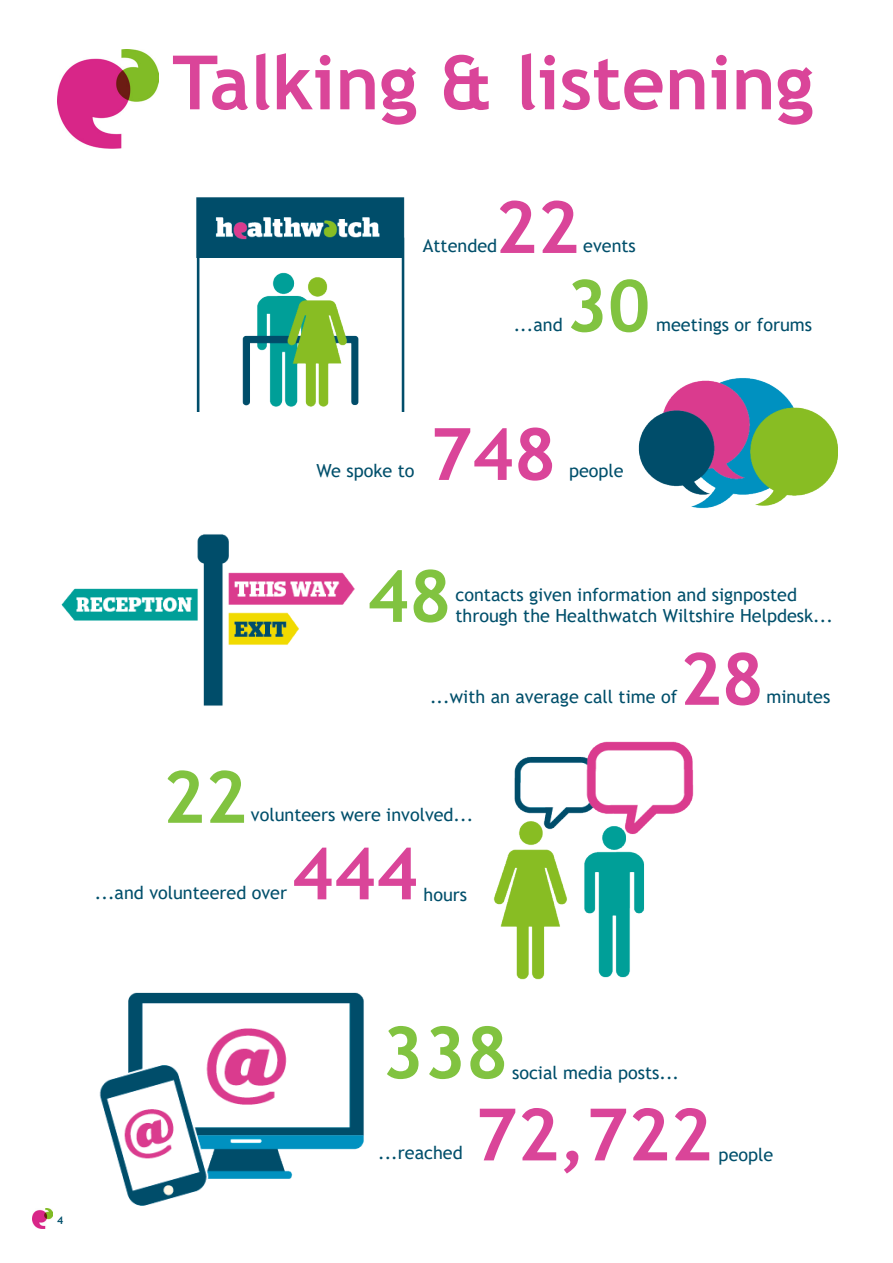
<style>
.page{position:relative;width:893px;height:1263px;background:#fff}
.page>*{position:absolute;margin:0;border:0;box-sizing:border-box;transform-origin:0 0}
.t1{font:700 75px "Trebuchet MS";color:#da4599}
.t2{font:700 72px "Trebuchet MS";color:#da4599}
.t3{font:700 72px "Trebuchet MS";color:#81c340}
.t4{font:18px "Trebuchet MS";color:#004f6b}
.t5{font:700 10.5px "Trebuchet MS";color:#004f6b}
</style>
<div class="page">
<img style="left:33px;top:1209px;width:20px;height:19px">
<img style="left:196px;top:197px;width:209px;height:215px">
<img style="left:638px;top:378px;width:199px;height:131px">
<img style="left:61px;top:534px;width:294px;height:172px">
<img style="left:493px;top:741px;width:201px;height:239px">
<img style="left:99px;top:992px;width:265px;height:214px">
<img style="left:57px;top:49px;width:101px;height:99px">
<p class="t1" style="left:172px;top:36px;width:643px">Talking &amp; listening</p>
<p class="t2" style="left:495px;top:182px;width:86px">22</p>
<p class="t4" style="left:423px;top:235px;width:76px">Attended</p>
<p class="t4" style="left:583px;top:235px;width:54px">events</p>
<p class="t4" style="left:514px;top:313px;width:51px">...and</p>
<p class="t3" style="left:566px;top:261px;width:86px">30</p>
<p class="t4" style="left:656px;top:313px;width:157px">meetings or forums</p>
<p class="t4" style="left:317px;top:459px;width:99px">We spoke to</p>
<p class="t2" style="left:430px;top:409px;width:128px">748</p>
<p class="t4" style="left:569px;top:459px;width:56px">people</p>
<p class="t3" style="left:367px;top:551px;width:86px">48</p>
<p class="t4" style="left:455px;top:583px;width:343px">contacts given information and signposted</p>
<p class="t4" style="left:455px;top:605px;width:379px">through the Healthwatch Wiltshire Helpdesk...</p>
<p class="t2" style="left:680px;top:634px;width:86px">28</p>
<p class="t4" style="left:430px;top:685px;width:249px">...with an average call time of</p>
<p class="t4" style="left:766px;top:685px;width:65px">minutes</p>
<p class="t3" style="left:163px;top:752px;width:86px">22</p>
<p class="t4" style="left:251px;top:803px;width:224px">volunteers were involved...</p>
<p class="t2" style="left:292px;top:829px;width:128px">444</p>
<p class="t4" style="left:95px;top:881px;width:194px">...and volunteered over</p>
<p class="t4" style="left:424px;top:883px;width:45px">hours</p>
<p class="t5" style="left:57px;top:1214px;width:8px">4</p>
<p class="t3" style="left:382px;top:1008px;width:128px">338</p>
<p class="t4" style="left:512px;top:1061px;width:169px">social media posts...</p>
<p class="t4" style="left:378px;top:1141px;width:86px">...reached</p>
<p class="t2" style="left:475px;top:1090px;width:239px">72,722</p>
<p class="t4" style="left:719px;top:1143px;width:56px">people</p>
</div>
